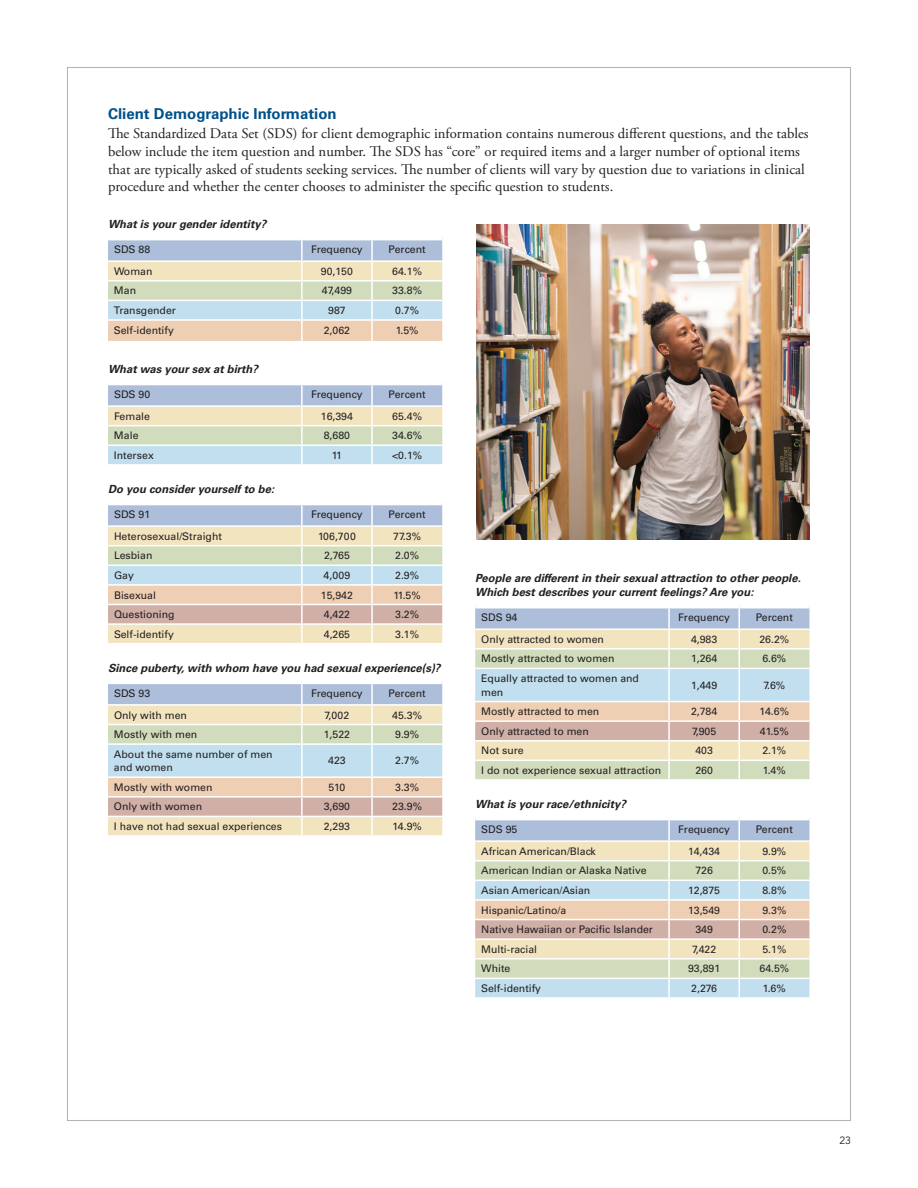
<style>
.page{position:relative;width:918px;height:1188px;background:#fff}
.page>*{position:absolute;margin:0;border:0;box-sizing:border-box;transform-origin:0 0}
.t1{font:700 15px "Univers LT Std";color:#00518a}
.t2{font:14.7px/17.7px "Adobe Garamond Pro";color:#231f20}
.t3{font:italic 700 11.25px/14.2px "Univers LT Std";color:#231f20}
.t4{font:10.5px/13.5px "Univers LT Std";color:#231f20}
.t5{font:10.5px "Avenir LT Std";color:#231f20}
</style>
<div class="page">
<svg style="left:108px;top:240px;width:334px;height:101px;background:#d5d7cd"></svg>
<hr style="left:108px;top:319px;width:194px;height:2px;background:#fff">
<hr style="left:302px;top:319px;width:70px;height:2px;background:#fff">
<hr style="left:301px;top:321px;width:2px;height:20px;background:#fff">
<hr style="left:372px;top:319px;width:70px;height:2px;background:#fff">
<hr style="left:371px;top:321px;width:2px;height:20px;background:#fff">
<svg style="left:108px;top:385px;width:334px;height:79px;background:#ced9d4"></svg>
<svg style="left:108px;top:505px;width:334px;height:138px;background:#d9d5c9"></svg>
<svg style="left:108px;top:684px;width:334px;height:151px;background:#d7d6cc"></svg>
<svg style="left:475px;top:608px;width:334px;height:171px;background:#d7d7cb"></svg>
<svg style="left:475px;top:820px;width:334px;height:177px;background:#d7d7cc"></svg>
<img style="left:476px;top:225px;width:334px;height:314px">
<h1 class="t1" style="left:108px;top:105px;width:230px">Client Demographic Information</h1>
<p class="t2" style="left:108px;top:125px;width:702px">The Standardized Data Set (SDS) for client demographic information contains numerous different questions, and the tables below include the item question and number. The SDS has “core” or required items and a larger number of optional items that are typically asked of students seeking services. The number of clients will vary by question due to variations in clinical procedure and whether the center chooses to administer the specific question to students.</p>
<p class="t3" style="left:108px;top:218px;width:160px">What is your gender identity?</p>
<p class="t4" style="left:114px;top:243px;width:38px">SDS 88</p>
<p class="t4" style="left:311px;top:243px;width:53px">Frequency</p>
<p class="t4" style="left:389px;top:243px;width:39px">Percent</p>
<p class="t4" style="left:114px;top:264px;width:40px">Woman</p>
<p class="t4" style="left:321px;top:264px;width:33px">90,150</p>
<p class="t4" style="left:392px;top:264px;width:31px">64.1%</p>
<p class="t4" style="left:114px;top:284px;width:24px">Man</p>
<p class="t4" style="left:322px;top:284px;width:32px">47,499</p>
<p class="t4" style="left:392px;top:284px;width:31px">33.8%</p>
<p class="t4" style="left:114px;top:304px;width:64px">Transgender</p>
<p class="t4" style="left:328px;top:304px;width:19px">987</p>
<p class="t4" style="left:395px;top:304px;width:25px">0.7%</p>
<p class="t4" style="left:114px;top:323px;width:61px">Self-identify</p>
<p class="t4" style="left:324px;top:323px;width:28px">2,062</p>
<p class="t4" style="left:396px;top:323px;width:24px">1.5%</p>
<p class="t3" style="left:108px;top:362px;width:151px">What was your sex at birth?</p>
<p class="t4" style="left:114px;top:388px;width:38px">SDS 90</p>
<p class="t4" style="left:311px;top:388px;width:53px">Frequency</p>
<p class="t4" style="left:389px;top:388px;width:39px">Percent</p>
<p class="t4" style="left:114px;top:409px;width:37px">Female</p>
<p class="t4" style="left:321px;top:409px;width:33px">16,394</p>
<p class="t4" style="left:392px;top:409px;width:31px">65.4%</p>
<p class="t4" style="left:114px;top:429px;width:26px">Male</p>
<p class="t4" style="left:324px;top:429px;width:28px">8,680</p>
<p class="t4" style="left:392px;top:429px;width:31px">34.6%</p>
<p class="t4" style="left:114px;top:448px;width:41px">Intersex</p>
<p class="t4" style="left:332px;top:448px;width:12px">11</p>
<p class="t4" style="left:392px;top:448px;width:32px">&lt;0.1%</p>
<p class="t3" style="left:108px;top:482px;width:168px">Do you consider yourself to be:</p>
<p class="t4" style="left:114px;top:508px;width:38px">SDS 91</p>
<p class="t4" style="left:311px;top:508px;width:53px">Frequency</p>
<p class="t4" style="left:389px;top:508px;width:39px">Percent</p>
<p class="t4" style="left:114px;top:529px;width:109px">Heterosexual/Straight</p>
<p class="t4" style="left:318px;top:529px;width:39px">106,700</p>
<p class="t4" style="left:393px;top:529px;width:29px">77.3%</p>
<p class="t4" style="left:114px;top:549px;width:40px">Lesbian</p>
<p class="t4" style="left:324px;top:549px;width:27px">2,765</p>
<p class="t4" style="left:395px;top:549px;width:25px">2.0%</p>
<p class="t4" style="left:114px;top:568px;width:21px">Gay</p>
<p class="t4" style="left:324px;top:568px;width:28px">4,009</p>
<p class="t4" style="left:395px;top:568px;width:25px">2.9%</p>
<p class="t4" style="left:114px;top:588px;width:44px">Bisexual</p>
<p class="t4" style="left:321px;top:588px;width:33px">15,942</p>
<p class="t4" style="left:394px;top:588px;width:29px">11.5%</p>
<p class="t4" style="left:114px;top:608px;width:62px">Questioning</p>
<p class="t4" style="left:324px;top:608px;width:28px">4,422</p>
<p class="t4" style="left:395px;top:608px;width:25px">3.2%</p>
<p class="t4" style="left:114px;top:627px;width:61px">Self-identify</p>
<p class="t4" style="left:324px;top:627px;width:28px">4,265</p>
<p class="t4" style="left:395px;top:627px;width:25px">3.1%</p>
<p class="t3" style="left:108px;top:661px;width:334px">Since puberty, with whom have you had sexual experience(s)?</p>
<p class="t4" style="left:114px;top:686px;width:38px">SDS 93</p>
<p class="t4" style="left:311px;top:686px;width:53px">Frequency</p>
<p class="t4" style="left:389px;top:686px;width:39px">Percent</p>
<p class="t4" style="left:114px;top:708px;width:74px">Only with men</p>
<p class="t4" style="left:325px;top:708px;width:26px">7,002</p>
<p class="t4" style="left:392px;top:708px;width:31px">45.3%</p>
<p class="t4" style="left:114px;top:728px;width:85px">Mostly with men</p>
<p class="t4" style="left:324px;top:728px;width:28px">1,522</p>
<p class="t4" style="left:395px;top:728px;width:25px">9.9%</p>
<p class="t4" style="left:114px;top:747px;width:160px">About the same number of men and women</p>
<p class="t4" style="left:328px;top:754px;width:19px">423</p>
<p class="t4" style="left:395px;top:754px;width:25px">2.7%</p>
<p class="t4" style="left:114px;top:780px;width:100px">Mostly with women</p>
<p class="t4" style="left:328px;top:780px;width:18px">510</p>
<p class="t4" style="left:395px;top:780px;width:25px">3.3%</p>
<p class="t4" style="left:114px;top:800px;width:90px">Only with women</p>
<p class="t4" style="left:324px;top:800px;width:28px">3,690</p>
<p class="t4" style="left:392px;top:800px;width:31px">23.9%</p>
<p class="t4" style="left:114px;top:820px;width:170px">I have not had sexual experiences</p>
<p class="t4" style="left:324px;top:820px;width:28px">2,293</p>
<p class="t4" style="left:392px;top:820px;width:31px">14.9%</p>
<p class="t3" style="left:475px;top:571px;width:327px">People are different in their sexual attraction to other people.<br>Which best describes your current feelings? Are you:</p>
<p class="t4" style="left:481px;top:611px;width:38px">SDS 94</p>
<p class="t4" style="left:678px;top:611px;width:53px">Frequency</p>
<p class="t4" style="left:756px;top:611px;width:39px">Percent</p>
<p class="t4" style="left:481px;top:632px;width:124px">Only attracted to women</p>
<p class="t4" style="left:691px;top:632px;width:28px">4,983</p>
<p class="t4" style="left:759px;top:632px;width:31px">26.2%</p>
<p class="t4" style="left:481px;top:652px;width:135px">Mostly attracted to women</p>
<p class="t4" style="left:691px;top:652px;width:28px">1,264</p>
<p class="t4" style="left:762px;top:652px;width:25px">6.6%</p>
<p class="t4" style="left:481px;top:672px;width:159px">Equally attracted to women and men</p>
<p class="t4" style="left:691px;top:678px;width:28px">1,449</p>
<p class="t4" style="left:763px;top:678px;width:23px">7.6%</p>
<p class="t4" style="left:481px;top:705px;width:120px">Mostly attracted to men</p>
<p class="t4" style="left:691px;top:705px;width:28px">2,784</p>
<p class="t4" style="left:760px;top:705px;width:31px">14.6%</p>
<p class="t4" style="left:481px;top:724px;width:109px">Only attracted to men</p>
<p class="t4" style="left:692px;top:724px;width:26px">7,905</p>
<p class="t4" style="left:760px;top:724px;width:30px">41.5%</p>
<p class="t4" style="left:481px;top:744px;width:44px">Not sure</p>
<p class="t4" style="left:695px;top:744px;width:19px">403</p>
<p class="t4" style="left:762px;top:744px;width:25px">2.1%</p>
<p class="t4" style="left:481px;top:764px;width:182px">I do not experience sexual attraction</p>
<p class="t4" style="left:695px;top:764px;width:19px">260</p>
<p class="t4" style="left:763px;top:764px;width:24px">1.4%</p>
<p class="t3" style="left:475px;top:798px;width:152px">What is your race/ethnicity?</p>
<p class="t4" style="left:481px;top:823px;width:38px">SDS 95</p>
<p class="t4" style="left:678px;top:823px;width:53px">Frequency</p>
<p class="t4" style="left:756px;top:823px;width:39px">Percent</p>
<p class="t4" style="left:481px;top:844px;width:116px">African American/Black</p>
<p class="t4" style="left:688px;top:844px;width:33px">14,434</p>
<p class="t4" style="left:762px;top:844px;width:25px">9.9%</p>
<p class="t4" style="left:481px;top:864px;width:167px">American Indian or Alaska Native</p>
<p class="t4" style="left:695px;top:864px;width:19px">726</p>
<p class="t4" style="left:762px;top:864px;width:25px">0.5%</p>
<p class="t4" style="left:481px;top:884px;width:111px">Asian American/Asian</p>
<p class="t4" style="left:688px;top:884px;width:33px">12,875</p>
<p class="t4" style="left:762px;top:884px;width:25px">8.8%</p>
<p class="t4" style="left:481px;top:903px;width:87px">Hispanic/Latino/a</p>
<p class="t4" style="left:688px;top:903px;width:33px">13,549</p>
<p class="t4" style="left:762px;top:903px;width:25px">9.3%</p>
<p class="t4" style="left:481px;top:923px;width:173px">Native Hawaiian or Pacific Islander</p>
<p class="t4" style="left:695px;top:923px;width:19px">349</p>
<p class="t4" style="left:762px;top:923px;width:25px">0.2%</p>
<p class="t4" style="left:481px;top:942px;width:58px">Multi-racial</p>
<p class="t4" style="left:692px;top:942px;width:26px">7,422</p>
<p class="t4" style="left:762px;top:942px;width:25px">5.1%</p>
<p class="t4" style="left:481px;top:962px;width:31px">White</p>
<p class="t4" style="left:688px;top:962px;width:34px">93,891</p>
<p class="t4" style="left:760px;top:962px;width:31px">64.5%</p>
<p class="t4" style="left:481px;top:982px;width:61px">Self-identify</p>
<p class="t4" style="left:691px;top:982px;width:27px">2,276</p>
<p class="t4" style="left:763px;top:982px;width:24px">1.6%</p>
<p class="t5" style="left:839px;top:1135px;width:13px">23</p>
</div>
